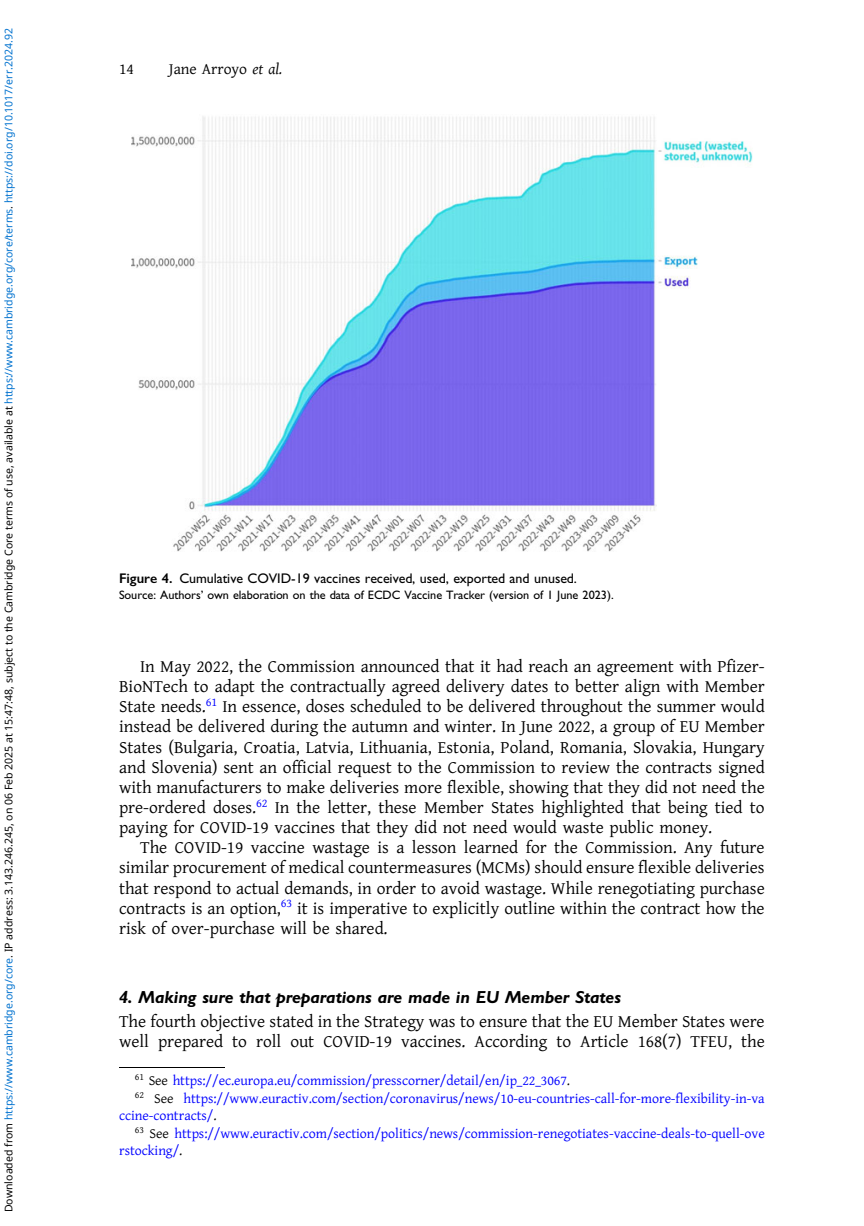
<style>
.page{position:relative;width:864px;height:1226px;background:#fff}
.page>*{position:absolute;margin:0;border:0;box-sizing:border-box;transform-origin:0 0}
.t1{font:17.5px/20.1px "Adv TT60649 ef 1";color:#000;text-align:justify}
.t2{font:17.5px "Adv OT5784443 d.BI";color:#000}
.t3{font:15.75px "Adv TT60649 ef 1";color:#000}
.t4{font:14px "Adv TT60649 ef 1";color:#00f}
.t5{font:14px "Adv O Tfe 3 a 9 e 77";color:#000}
.t6{font:12.25px "Adv O Tfe 3 a 9 e 77";color:#000}
.t7{font:10.5px "Noto Sans";color:#000}
.s1{color:#0172cf}
.s2{font-family:"Adv T Ta 419 b 2 c 0.I"}
.s3{font-family:"Adv TT92240541"}
.s4{font-style:inherit}
.s5{color:#000}
</style>
<div class="page">
<img style="left:132px;top:116px;width:620px;height:435px">
<hr style="left:119px;top:1066px;width:105px;height:1px;background:#000">
<p class="t7" style="left:1px;top:1212px;width:1185px;rotate:-90deg">Downloaded from <span class="s1">https://www.cambridge.org/core</span>. IP address: 3.143.246.245, on 06 Feb 2025 at 15:47:48, subject to the Cambridge Core terms of use, available at <span class="s1">https://www.cambridge.org/core/terms</span>. <span class="s1">https://doi.org/10.1017/err.2024.92</span></p>
<p class="t3" style="left:119px;top:63px;width:16px">14</p>
<p class="t3" style="left:169px;top:63px;width:115px">Jane Arroyo <span class="s2">et al.</span></p>
<p class="t5" style="left:119px;top:573px;width:459px"><span class="s3">Figure 4.</span> Cumulative COVID-19 vaccines received, used, exported and unused.</p>
<p class="t6" style="left:119px;top:590px;width:496px">Source: Authors<span class="s4">’</span> own elaboration on the data of ECDC Vaccine Tracker (version of 1 June 2023).</p>
<p class="t1" style="left:119px;top:657px;width:646px;text-indent:21px">In May 2022, the Commission announced that it had reach an agreement with Pfizer-BioNTech to adapt the contractually agreed delivery dates to better align with Member State needs.<sup>61</sup> In essence, doses scheduled to be delivered throughout the summer would instead be delivered during the autumn and winter. In June 2022, a group of EU Member States (Bulgaria, Croatia, Latvia, Lithuania, Estonia, Poland, Romania, Slovakia, Hungary and Slovenia) sent an official request to the Commission to review the contracts signed with manufacturers to make deliveries more flexible, showing that they did not need the pre-ordered doses.<sup>62</sup> In the letter, these Member States highlighted that being tied to paying for COVID-19 vaccines that they did not need would waste public money.</p>
<p class="t1" style="left:119px;top:838px;width:646px;text-indent:21px">The COVID-19 vaccine wastage is a lesson learned for the Commission. Any future similar procurement of medical countermeasures (MCMs) should ensure flexible deliveries that respond to actual demands, in order to avoid wastage. While renegotiating purchase contracts is an option,<sup>63</sup> it is imperative to explicitly outline within the contract how the risk of over-purchase will be shared.</p>
<p class="t2" style="left:119px;top:990px;width:503px">4. Making sure that preparations are made in EU Member States</p>
<p class="t1" style="left:119px;top:1012px;width:646px">The fourth objective stated in the Strategy was to ensure that the EU Member States were well prepared to roll out COVID-19 vaccines. According to Article 168(7) TFEU, the</p>
<p class="t4" style="left:135px;top:1074px;width:436px"><sup>61</sup> <span class="s5">See</span> https://ec.europa.eu/commission/presscorner/detail/en/ip_22_3067<span class="s5">.</span></p>
<p class="t4" style="left:135px;top:1092px;width:631px"><sup>62</sup> <span class="s5">See</span> https://www.euractiv.com/section/coronavirus/news/10-eu-countries-call-for-more-flexibility-in-va</p>
<p class="t4" style="left:119px;top:1109px;width:99px">ccine-contracts/<span class="s5">.</span></p>
<p class="t4" style="left:135px;top:1127px;width:631px"><sup>63</sup> <span class="s5">See</span> https://www.euractiv.com/section/politics/news/commission-renegotiates-vaccine-deals-to-quell-ove</p>
<p class="t4" style="left:119px;top:1144px;width:64px">rstocking/<span class="s5">.</span></p>
</div>
